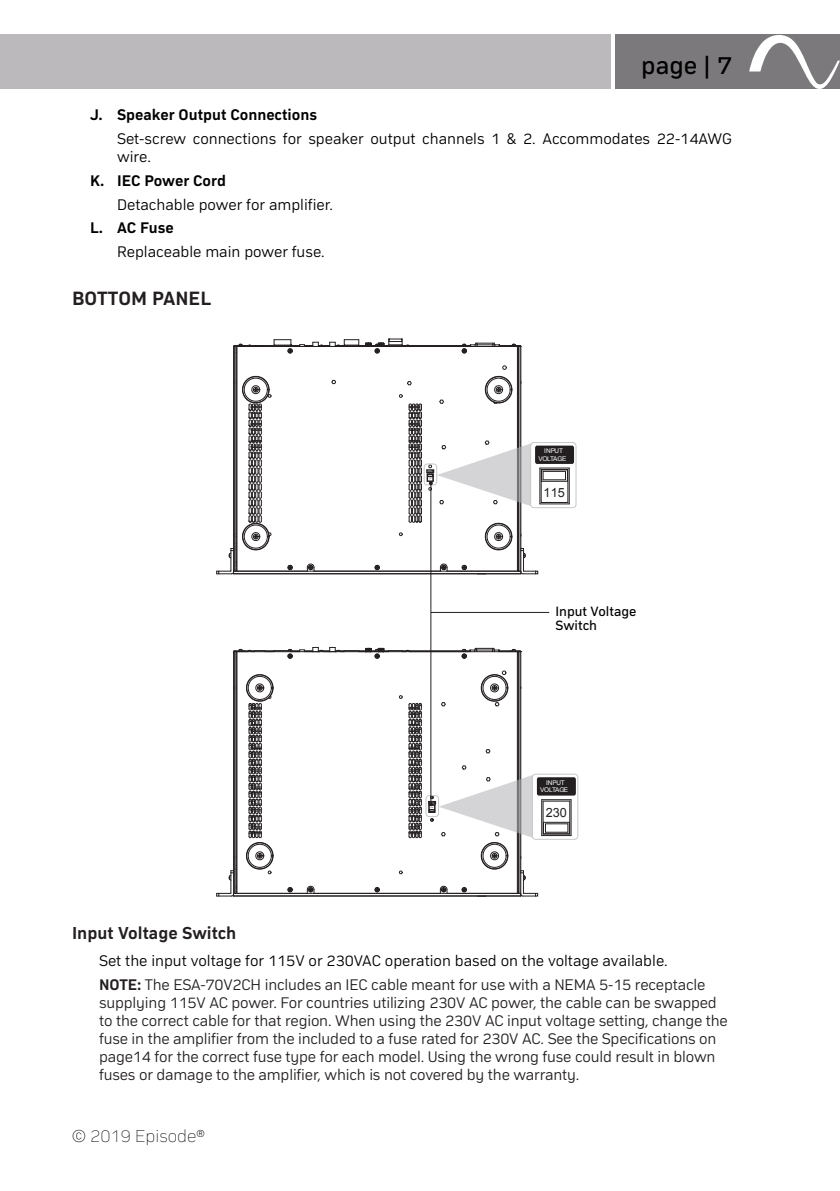
<style>
.page{position:relative;width:840px;height:1191px;background:#fff}
.page>*{position:absolute;margin:0;border:0;box-sizing:border-box;transform-origin:0 0}
.t1{font:26px "Compasse";color:#000}
.Heading_1{font:700 20px "Compasse";color:#231f20}
.Heading_2{font:700 18px "Compasse";color:#231f20}
.t2{font:100 18px "Compasse";color:#000}
.Important_Note{font:300 16px/18px "Compasse";letter-spacing:-.01em;color:#231f20}
.Indented_Text{font:300 16px/18px "Compasse";color:#000}
.Body{font:300 16px "Compasse";color:#000}
.t3{font:700 16px "Compasse";color:#000}
.t4{font:14px/14px "Compasse";color:#000}
.t5{font:12.6px "Arial";color:#231f20}
.t6{font:6.4px/7.2px "Arial";letter-spacing:-.045em;color:#fff;text-align:center}
.s1{font-weight:700}
</style>
<div class="page">
<div style="left:0;top:35px;width:610px;height:54px;background:#bbb9bb"></div>
<div style="left:614px;top:35px;width:225px;height:54px;background:#7b797c"></div>
<svg style="left:748px;top:34px;width:91px;height:55px"></svg>
<hr style="left:233px;top:893px;width:81px;height:1px;background:#231f20">
<hr style="left:233px;top:895px;width:287px;height:1px;background:#231f20">
<svg style="left:398px;top:870px;width:4px;height:4px"></svg>
<svg style="left:287px;top:887px;width:5px;height:6px"></svg>
<svg style="left:374px;top:887px;width:5px;height:6px"></svg>
<hr style="left:314px;top:893px;width:126px;height:1px;background:#231f20">
<svg style="left:307px;top:885px;width:7px;height:8px"></svg>
<hr style="left:236px;top:651px;width:1px;height:242px;background:#231f20">
<svg style="left:399px;top:695px;width:3px;height:4px"></svg>
<hr style="left:233px;top:651px;width:1px;height:220px;background:#231f20">
<hr style="left:234px;top:651px;width:1px;height:242px;background:#231f20">
<hr style="left:235px;top:651px;width:1px;height:242px;background:#231f20">
<svg style="left:216px;top:865px;width:21px;height:32px"></svg>
<hr style="left:408px;top:650px;width:61px;height:1px;background:#231f20">
<hr style="left:409px;top:651px;width:54px;height:1px;background:#231f20">
<svg style="left:233px;top:647px;width:177px;height:13px"></svg>
<svg style="left:246px;top:674px;width:27px;height:200px"></svg>
<svg style="left:408px;top:703px;width:14px;height:136px"></svg>
<svg style="left:530px;top:442px;width:45px;height:65px"></svg>
<div style="left:530px;top:442px;width:46px;height:66px;border:1px solid #c7c8ca;border-radius:3px"></div>
<hr style="left:568px;top:468px;width:1px;height:36px;background:#231f20">
<div style="left:534px;top:445px;width:39px;height:19px;background:#231f20;border-radius:2px"></div>
<div style="left:425px;top:795px;width:14px;height:22px;border:1px solid #c7c8ca;border-radius:3px"></div>
<svg style="left:532px;top:774px;width:45px;height:65px"></svg>
<div style="left:531px;top:773px;width:47px;height:66px;border:1px solid #c7c8ca;border-radius:3px"></div>
<hr style="left:570px;top:799px;width:1px;height:36px;background:#231f20">
<div style="left:536px;top:777px;width:39px;height:18px;background:#231f20;border-radius:2px"></div>
<svg style="left:216px;top:339px;width:352px;height:274px"></svg>
<hr style="left:430px;top:613px;width:1px;height:191px;background:#231f20">
<svg style="left:428px;top:647px;width:142px;height:250px"></svg>
<h1 class="t1" style="left:641px;top:50px;width:92px">page | 7</h1>
<p class="t3" style="left:90px;top:106px;width:228px">J. Speaker Output Connections</p>
<p class="Indented_Text" style="left:117px;top:129px;width:616px">Set-screw connections for speaker output channels 1 &amp; 2. Accommodates 22-14AWG wire.</p>
<p class="t3" style="left:90px;top:171px;width:137px">K. IEC Power Cord</p>
<p class="Indented_Text" style="left:117px;top:195px;width:217px">Detachable power for amplifier.</p>
<p class="t3" style="left:90px;top:219px;width:85px">L. AC Fuse</p>
<p class="Indented_Text" style="left:117px;top:242px;width:209px">Replaceable main power fuse.</p>
<p class="Heading_1" style="left:72px;top:287px;width:140px">BOTTOM PANEL</p>
<p class="t6" style="left:538px;top:447px;width:29px">INPUT<br>VOLTAGE</p>
<p class="t5" style="left:543px;top:484px;width:23px">115</p>
<p class="t4" style="left:555px;top:604px;width:82px">Input Voltage<br>Switch</p>
<p class="t6" style="left:540px;top:779px;width:29px">INPUT<br>VOLTAGE</p>
<p class="t5" style="left:545px;top:804px;width:23px">230</p>
<p class="Heading_2" style="left:72px;top:922px;width:166px">Input Voltage Switch</p>
<p class="Body" style="left:99px;top:951px;width:570px">Set the input voltage for 115V or 230VAC operation based on the voltage available.</p>
<p class="Important_Note" style="left:99px;top:975px;width:630px"><span class="s1">NOTE:</span> The ESA-70V2CH includes an IEC cable meant for use with a NEMA 5-15 receptacle supplying 115V AC power. For countries utilizing 230V AC power, the cable can be swapped to the correct cable for that region. When using the 230V AC input voltage setting, change the fuse in the amplifier from the included to a fuse rated for 230V AC. See the Specifications on page14 for the correct fuse type for each model. Using the wrong fuse could result in blown fuses or damage to the amplifier, which is not covered by the warranty.</p>
<p class="t2" style="left:72px;top:1125px;width:134px">© 2019 Episode®</p>
</div>
